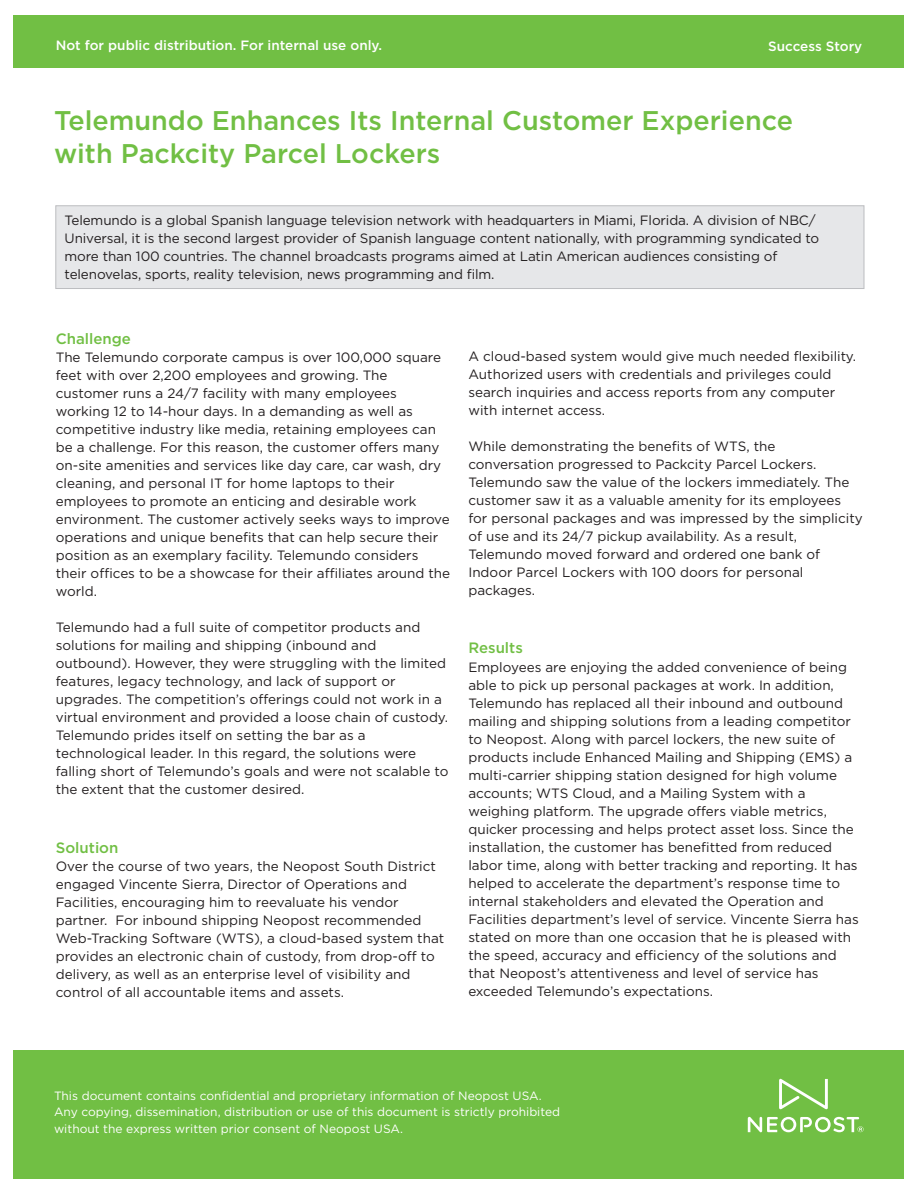
<style>
.page{position:relative;width:918px;height:1188px;background:#fff}
.page>*{position:absolute;margin:0;border:0;box-sizing:border-box;transform-origin:0 0}
.t1{font:500 27px/33px "Gotham";color:#71bf44}
.Body_Copy__1{font:500 15px "Gotham";color:#71bf44}
.Body_Copy__1-2{font:13.5px/18px "Gotham";color:#231f20}
.Body_Text{font:13.5px/18px "Gotham";letter-spacing:-.01em;color:#231f20}
.Neo_Body_Txt{font:500 13.5px "Gotham";color:#fff}
.t2{font:12px/16.5px "Gotham";color:#fff}
</style>
<div class="page">
<div style="left:14px;top:15px;width:890px;height:53px;background:#71bf44"></div>
<div style="left:14px;top:1050px;width:890px;height:128px;background:#71bf44"></div>
<svg style="left:779px;top:1079px;width:49px;height:30px"></svg>
<svg style="left:748px;top:1117px;width:116px;height:15px"></svg>
<div style="left:55px;top:205px;width:809px;height:84px;background:#e6e7e9;border:1px solid #bcbdc0"></div>
<p class="Neo_Body_Txt" style="left:56px;top:36px;width:328px">Not for public distribution. For internal use only.</p>
<p class="Neo_Body_Txt" style="left:768px;top:38px;width:96px">Success Story</p>
<p class="t1" style="left:54px;top:103px;width:741px">Telemundo Enhances Its Internal Customer Experience with Packcity Parcel Lockers</p>
<p class="Body_Text" style="left:65px;top:211px;width:756px">Telemundo is a global Spanish language television network with headquarters in Miami, Florida. A division of NBC/ Universal, it is the second largest provider of Spanish language content nationally, with programming syndicated to more than 100 countries. The channel broadcasts programs aimed at Latin American audiences consisting of telenovelas, sports, reality television, news programming and film.</p>
<p class="Body_Copy__1" style="left:56px;top:329px;width:77px">Challenge</p>
<p class="Body_Copy__1-2" style="left:56px;top:348px;width:396px">The Telemundo corporate campus is over 100,000 square feet with over 2,200 employees and growing. The customer runs a 24/7 facility with many employees working 12 to 14-hour days. In a demanding as well as competitive industry like media, retaining employees can be a challenge. For this reason, the customer offers many on-site amenities and services like day care, car wash, dry cleaning, and personal IT for home laptops to their employees to promote an enticing and desirable work environment. The customer actively seeks ways to improve operations and unique benefits that can help secure their position as an exemplary facility. Telemundo considers their offices to be a showcase for their affiliates around the world.</p>
<p class="Body_Copy__1-2" style="left:56px;top:618px;width:394px">Telemundo had a full suite of competitor products and solutions for mailing and shipping (inbound and outbound). However, they were struggling with the limited features, legacy technology, and lack of support or upgrades. The competition’s offerings could not work in a virtual environment and provided a loose chain of custody.<br>Telemundo prides itself on setting the bar as a technological leader. In this regard, the solutions were falling short of Telemundo’s goals and were not scalable to the extent that the customer desired.</p>
<p class="Body_Copy__1" style="left:56px;top:838px;width:64px">Solution</p>
<p class="Body_Copy__1-2" style="left:56px;top:857px;width:390px">Over the course of two years, the Neopost South District engaged Vincente Sierra, Director of Operations and Facilities, encouraging him to reevaluate his vendor partner. For inbound shipping Neopost recommended Web-Tracking Software (WTS), a cloud-based system that provides an electronic chain of custody, from drop-off to delivery, as well as an enterprise level of visibility and</p>
<p class="Body_Copy__1-2" style="left:56px;top:983px;width:290px">control of all accountable items and assets.</p>
<p class="Body_Copy__1-2" style="left:468px;top:347px;width:389px">A cloud-based system would give much needed flexibility.<br>Authorized users with credentials and privileges could search inquiries and access reports from any computer with internet access.</p>
<p class="Body_Copy__1-2" style="left:468px;top:437px;width:396px">While demonstrating the benefits of WTS, the conversation progressed to Packcity Parcel Lockers.<br>Telemundo saw the value of the lockers immediately. The customer saw it as a valuable amenity for its employees for personal packages and was impressed by the simplicity of use and its 24/7 pickup availability. As a result, Telemundo moved forward and ordered one bank of Indoor Parcel Lockers with 100 doors for personal packages.</p>
<p class="Body_Copy__1" style="left:468px;top:638px;width:56px">Results</p>
<p class="Body_Copy__1-2" style="left:468px;top:658px;width:392px">Employees are enjoying the added convenience of being able to pick up personal packages at work. In addition, Telemundo has replaced all their inbound and outbound mailing and shipping solutions from a leading competitor to Neopost. Along with parcel lockers, the new suite of products include Enhanced Mailing and Shipping (EMS) a multi-carrier shipping station designed for high volume accounts; WTS Cloud, and a Mailing System with a weighing platform. The upgrade offers viable metrics, quicker processing and helps protect asset loss. Since the installation, the customer has benefitted from reduced labor time, along with better tracking and reporting. It has helped to accelerate the department’s response time to internal stakeholders and elevated the Operation and Facilities department’s level of service. Vincente Sierra has stated on more than one occasion that he is pleased with the speed, accuracy and efficiency of the solutions and that Neopost’s attentiveness and level of service has exceeded Telemundo’s expectations.</p>
<p class="t2" style="left:54px;top:1087px;width:508px">This document contains confidential and proprietary information of Neopost USA.<br>Any copying, dissemination, distribution or use of this document is strictly prohibited without the express written prior consent of Neopost USA.</p>
</div>
